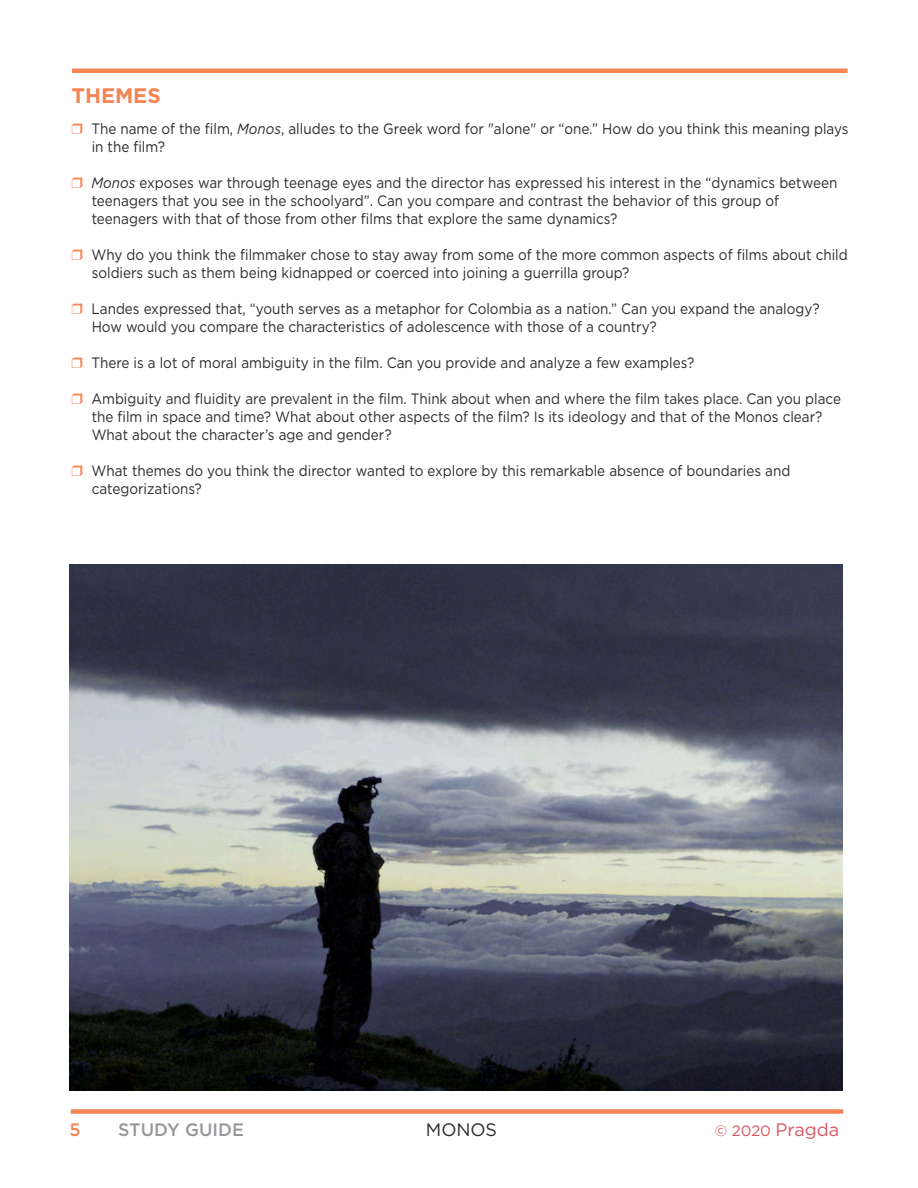
<style>
.page{position:relative;width:918px;height:1188px;background:#fff}
.page>*{position:absolute;margin:0;border:0;box-sizing:border-box;transform-origin:0 0}
.t1{font:700 21px "Gotham HTF";color:#f58555}
.t2{font:18px "Gotham HTF";color:#da5560}
.t3{font:500 18px "Gotham HTF";color:#95979a}
.t4{font:18px "Gotham HTF";color:#2b292a}
.t5{font:500 18px "Gotham HTF";color:#f58555}
.t6{font:15px/18px "Gotham HTF";color:#2b292a;scale:.9 1}
.s1{color:#f58555}
.s2{font-style:italic}
.s3{font-size:15px}
</style>
<div class="page">
<hr style="left:72px;top:69px;width:776px;height:4px;background:#f58555">
<div style="left:71px;top:1109px;width:772px;height:5px;background:#f58555"></div>
<img style="left:70px;top:564px;width:773px;height:527px">
<h1 class="t1" style="left:71px;top:86px;width:91px">THEMES</h1>
<p class="t6" style="left:92px;top:120px;width:843px;text-indent:-20px"><span class="s1">❒</span> The name of the film, <span class="s2">Monos</span>, alludes to the Greek word for "alone" or “one.” How do you think this meaning plays in the film?</p>
<p class="t6" style="left:92px;top:174px;width:830px;text-indent:-20px"><span class="s1">❒</span> <span class="s2">Monos</span> exposes war through teenage eyes and the director has expressed his interest in the “dynamics between teenagers that you see in the schoolyard”. Can you compare and contrast the behavior of this group of teenagers with that of those from other films that explore the same dynamics?</p>
<p class="t6" style="left:92px;top:246px;width:842px;text-indent:-20px"><span class="s1">❒</span> Why do you think the filmmaker chose to stay away from some of the more common aspects of films about child soldiers such as them being kidnapped or coerced into joining a guerrilla group?</p>
<p class="t6" style="left:92px;top:300px;width:810px;text-indent:-20px"><span class="s1">❒</span> Landes expressed that, “youth serves as a metaphor for Colombia as a nation.” Can you expand the analogy?<br>How would you compare the characteristics of adolescence with those of a country?</p>
<p class="t6" style="left:71px;top:354px;width:694px"><span class="s1">❒</span> There is a lot of moral ambiguity in the film. Can you provide and analyze a few examples?</p>
<p class="t6" style="left:92px;top:390px;width:834px;text-indent:-20px"><span class="s1">❒</span> Ambiguity and fluidity are prevalent in the film. Think about when and where the film takes place. Can you place the film in space and time? What about other aspects of the film? Is its ideology and that of the Monos clear?<br>What about the character’s age and gender?</p>
<p class="t6" style="left:92px;top:462px;width:778px;text-indent:-20px"><span class="s1">❒</span> What themes do you think the director wanted to explore by this remarkable absence of boundaries and categorizations?</p>
<p class="t5" style="left:70px;top:1119px;width:13px">5</p>
<p class="t3" style="left:118px;top:1119px;width:128px">STUDY GUIDE</p>
<p class="t4" style="left:426px;top:1121px;width:73px">MONOS</p>
<p class="t2" style="left:715px;top:1121px;width:126px"><span class="s3">© 2020</span> Pragda</p>
</div>
